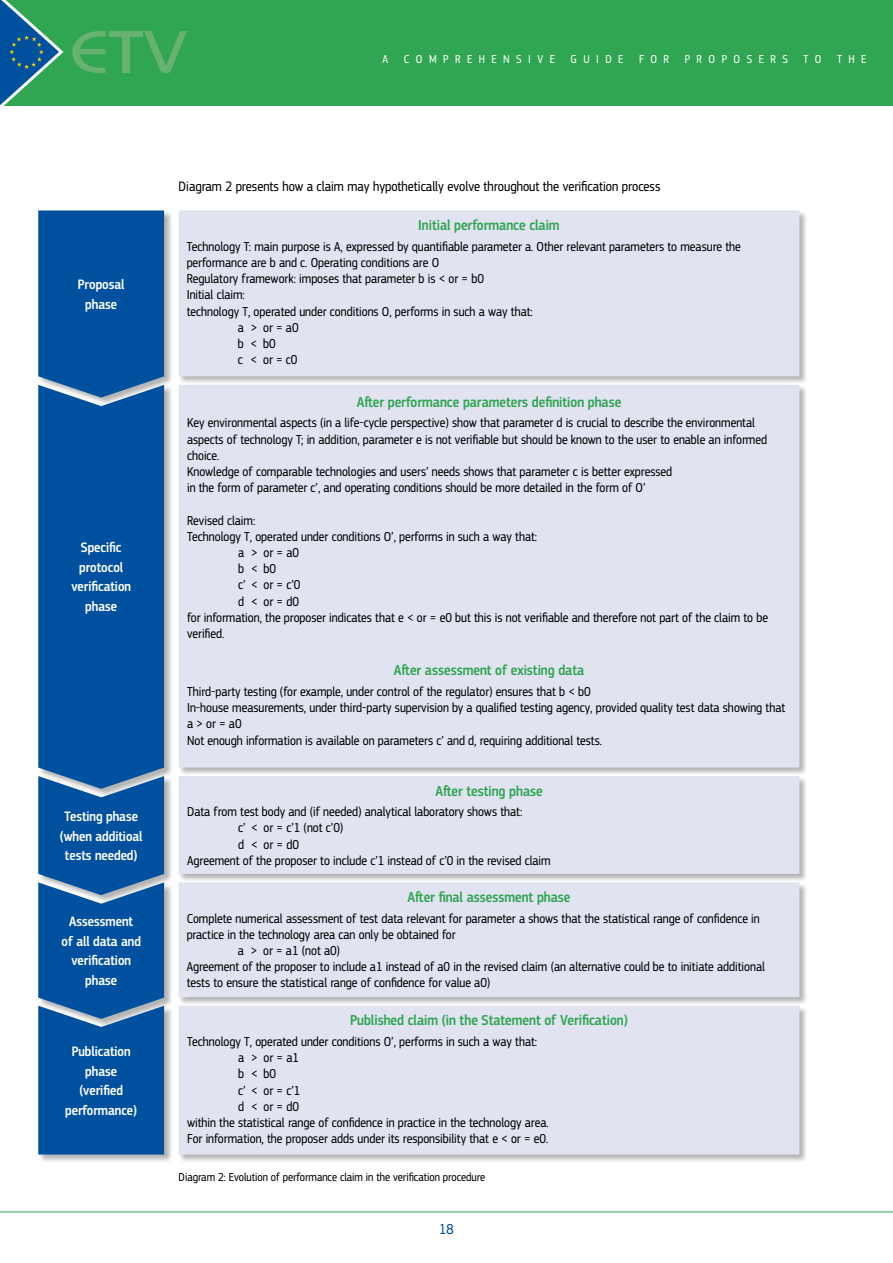
<style>
.page{position:relative;width:893px;height:1263px;background:#fff}
.page>*{position:absolute;margin:0;border:0;box-sizing:border-box;transform-origin:0 0}
.t1{font:500 15px "EC Square Sans Cond Pro";color:#30a552}
.t2{font:15px "EC Square Sans Cond Pro";color:#0050a0}
.t3{font:500 14.25px/19.5px "EC Square Sans Cond Pro";color:#fff;text-align:center}
.t4{font:14.25px "EC Square Sans Cond Pro";color:#000}
.t5{font:13.5px/16.2px "EC Square Sans Cond Pro";color:#000}
.t6{font:12px "EC Square Sans Cond Pro";color:#000}
.t7{font:12px "EC Square Sans Cond Pro";letter-spacing:.54em;color:#fff}
</style>
<div class="page">
<hr style="left:0;top:1212px;width:893px;height:1px;background:#30a552">
<div style="left:0;top:0;width:893px;height:105px;background:#30a552"></div>
<div style="left:109px;top:31px;width:34px;height:6px;background:#67b26f"></div>
<div style="left:122px;top:36px;width:8px;height:37px;background:#67b26f"></div>
<svg style="left:144px;top:31px;width:43px;height:42px"></svg>
<svg style="left:72px;top:31px;width:34px;height:42px"></svg>
<svg style="left:0;top:0;width:63px;height:106px"></svg>
<div style="left:178px;top:210px;width:630px;height:953px;background:#000;opacity:.3"></div>
<div style="left:179px;top:210px;width:620px;height:944px;background:#e1e3f1"></div>
<div style="left:38px;top:210px;width:135px;height:196px;background:#000;opacity:.3"></div>
<div style="left:38px;top:210px;width:126px;height:175px;background:#0050a0"></div>
<div style="left:38px;top:385px;width:135px;height:412px;background:#000;opacity:.3"></div>
<svg style="left:38px;top:385px;width:126px;height:391px;background:#0755a2"></svg>
<div style="left:38px;top:776px;width:135px;height:128px;background:#000;opacity:.3"></div>
<div style="left:38px;top:882px;width:135px;height:145px;background:#000;opacity:.3"></div>
<div style="left:38px;top:1006px;width:135px;height:157px;background:#000;opacity:.3"></div>
<svg style="left:38px;top:776px;width:126px;height:378px;background:#0d58a3"></svg>
<p class="t7" style="left:382px;top:53px;width:7px">A</p>
<p class="t7" style="left:404px;top:53px;width:153px">Comprehensive</p>
<p class="t7" style="left:571px;top:53px;width:54px">Guide</p>
<p class="t7" style="left:639px;top:53px;width:32px">for</p>
<p class="t7" style="left:685px;top:53px;width:105px">Proposers</p>
<p class="t7" style="left:803px;top:53px;width:19px">t o</p>
<p class="t7" style="left:837px;top:53px;width:31px">the</p>
<p class="t3" style="left:78px;top:275px;width:48px">Proposal phase</p>
<p class="t3" style="left:71px;top:538px;width:61px">Specific protocol verification phase</p>
<p class="t3" style="left:60px;top:807px;width:84px">Testing phase (when additioal tests needed)</p>
<p class="t3" style="left:62px;top:912px;width:81px">Assessment<br>of all data and verification phase</p>
<p class="t3" style="left:65px;top:1042px;width:73px">Publication phase (verified performance)</p>
<p class="t4" style="left:179px;top:178px;width:483px">Diagram 2 presents how a claim may hypothetically evolve throughout the verification process</p>
<p class="t1" style="left:418px;top:217px;width:143px">Initial performance claim</p>
<p class="t5" style="left:187px;top:238px;width:556px">Technology T: main purpose is A, expressed by quantifiable parameter a. Other relevant parameters to measure the</p>
<p class="t5" style="left:187px;top:255px;width:253px">performance are b and c. Operating conditions are O</p>
<p class="t5" style="left:187px;top:271px;width:299px">Regulatory framework: imposes that parameter b is &lt; or = b0</p>
<p class="t5" style="left:187px;top:287px;width:60px">Initial claim:</p>
<p class="t5" style="left:187px;top:303px;width:348px">technology T, operated under conditions O, performs in such a way that:</p>
<p class="t5" style="left:238px;top:319px;width:62px">a &gt; or = a0</p>
<p class="t5" style="left:238px;top:336px;width:40px">b&lt;b0</p>
<p class="t5" style="left:238px;top:352px;width:61px">c &lt; or = c0</p>
<p class="t1" style="left:357px;top:393px;width:266px">After performance parameters definition phase</p>
<p class="t5" style="left:187px;top:415px;width:581px">Key environmental aspects (in a life-cycle perspective) show that parameter d is crucial to describe the environmental aspects of technology T; in addition, parameter e is not verifiable but should be known to the user to enable an informed choice.<br>Knowledge of comparable technologies and users’ needs shows that parameter c is better expressed<br>in the form of parameter c’, and operating conditions should be more detailed in the form of O’</p>
<p class="t5" style="left:187px;top:512px;width:70px">Revised claim:</p>
<p class="t5" style="left:187px;top:528px;width:352px">Technology T, operated under conditions O’, performs in such a way that:</p>
<p class="t5" style="left:238px;top:545px;width:62px">a &gt; or = a0</p>
<p class="t5" style="left:238px;top:561px;width:40px">b&lt;b0</p>
<p class="t5" style="left:238px;top:577px;width:64px">c’ &lt; or = c’0</p>
<p class="t5" style="left:238px;top:593px;width:62px">d &lt; or = d0</p>
<p class="t5" style="left:187px;top:609px;width:583px">for information, the proposer indicates that e &lt; or = e0 but this is not verifiable and therefore not part of the claim to be</p>
<p class="t5" style="left:187px;top:626px;width:39px">verified.</p>
<p class="t1" style="left:394px;top:662px;width:192px">After assessment of existing data</p>
<p class="t5" style="left:187px;top:683px;width:600px">Third-party testing (for example, under control of the regulator) ensures that b &lt; b0<br>In-house measurements, under third-party supervision by a qualified testing agency, provided quality test data showing that a &gt; or = a0<br>Not enough information is available on parameters c’ and d, requiring additional tests.</p>
<p class="t1" style="left:435px;top:782px;width:109px">After testing phase</p>
<p class="t5" style="left:187px;top:804px;width:337px">Data from test body and (if needed) analytical laboratory shows that:</p>
<p class="t5" style="left:238px;top:820px;width:107px">c’ &lt; or = c’1 (not c’0)</p>
<p class="t5" style="left:238px;top:836px;width:62px">d &lt; or = d0</p>
<p class="t5" style="left:187px;top:852px;width:365px">Agreement of the proposer to include c’1 instead of c’0 in the revised claim</p>
<p class="t1" style="left:408px;top:888px;width:164px">After final assessment phase</p>
<p class="t5" style="left:187px;top:910px;width:575px">Complete numerical assessment of test data relevant for parameter a shows that the statistical range of confidence in</p>
<p class="t5" style="left:187px;top:926px;width:271px">practice in the technology area can only be obtained for</p>
<p class="t5" style="left:238px;top:943px;width:104px">a &gt; or = a1 (not a0)</p>
<p class="t5" style="left:187px;top:959px;width:580px">Agreement of the proposer to include a1 instead of a0 in the revised claim (an alternative could be to initiate additional</p>
<p class="t5" style="left:187px;top:975px;width:305px">tests to ensure the statistical range of confidence for value a0)</p>
<p class="t1" style="left:350px;top:1012px;width:279px">Published claim (in the Statement of Verification)</p>
<p class="t5" style="left:187px;top:1033px;width:352px">Technology T, operated under conditions O’, performs in such a way that:</p>
<p class="t5" style="left:238px;top:1050px;width:62px">a &gt; or = a1</p>
<p class="t5" style="left:238px;top:1066px;width:40px">b&lt;b0</p>
<p class="t5" style="left:238px;top:1082px;width:64px">c’ &lt; or = c’1</p>
<p class="t5" style="left:238px;top:1098px;width:62px">d &lt; or = d0</p>
<p class="t5" style="left:187px;top:1114px;width:363px">within the statistical range of confidence in practice in the technology area.</p>
<p class="t5" style="left:187px;top:1131px;width:363px">For information, the proposer adds under its responsibility that e &lt; or = e0.</p>
<p class="t6" style="left:179px;top:1170px;width:308px">Diagram 2: Evolution of performance claim in the verification procedure</p>
<p class="t2" style="left:439px;top:1221px;width:16px">18</p>
</div>
